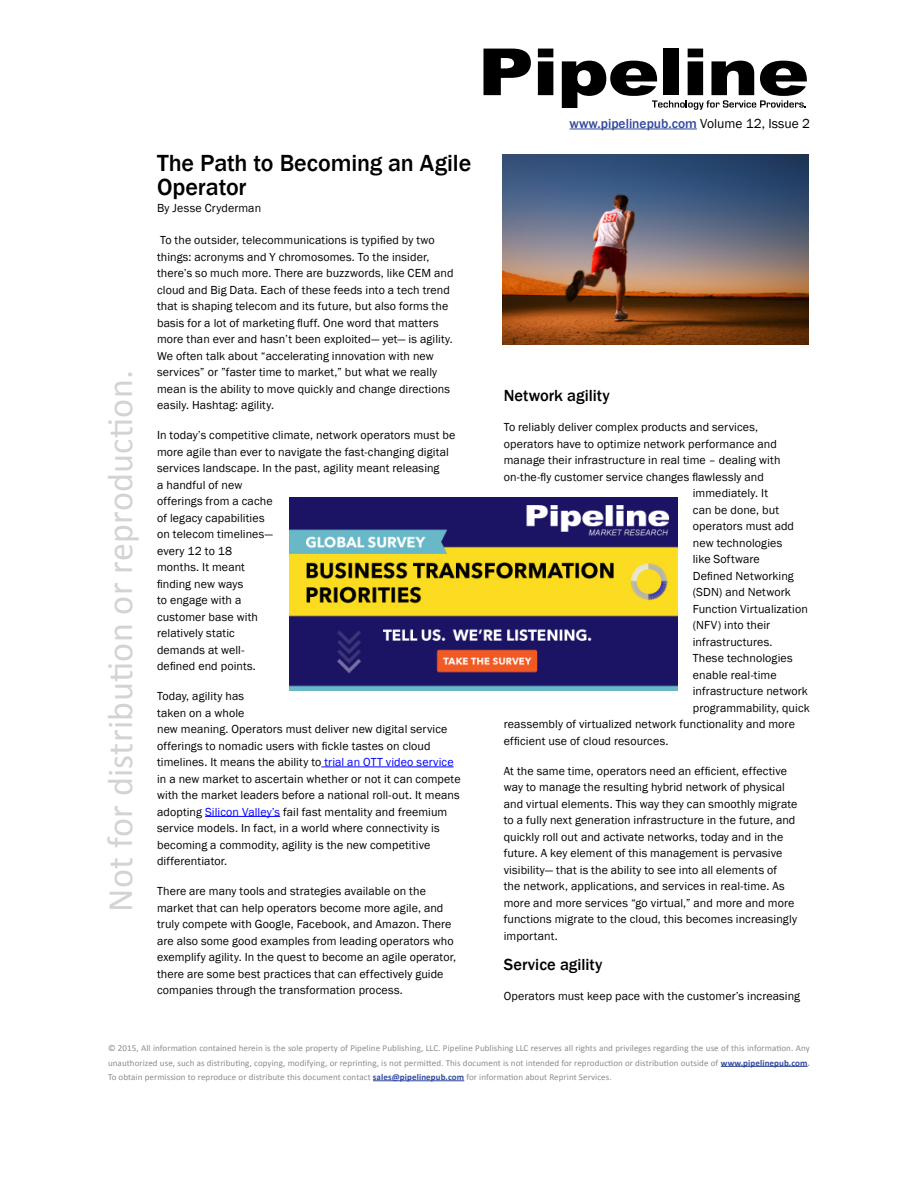
<style>
.page{position:relative;width:918px;height:1188px;background:#fff}
.page>*{position:absolute;margin:0;border:0;box-sizing:border-box;transform-origin:0 0}
.t1{font:36px "Calibri";letter-spacing:.01em;color:#d1d3d4}
.t2{font:500 24px/24px "Franklin Gothic";letter-spacing:-.005em;color:#000}
.t3{font:500 16.5px "Franklin Gothic";color:#000}
.t4{font:500 13.5px "Franklin Gothic";color:#32499e}
.t5{font:12px/16.5px "Franklin Gothic";letter-spacing:.01em;color:#000}
.t6{font:9px/14.4px "Calibri";letter-spacing:.01em;color:#8a8c8e;text-align:justify}
.s1{color:#00f}
.s2{font-weight:400;color:#000}
.s3{font-weight:700;color:#32499e}
.s4{font-weight:700}
</style>
<div class="page">
<svg style="left:484px;top:49px;width:47px;height:46px"></svg>
<svg style="left:538px;top:49px;width:15px;height:46px"></svg>
<svg style="left:562px;top:49px;width:245px;height:61px"></svg>
<hr style="left:721px;top:1066px;width:87px;height:1px;background:#32499e">
<hr style="left:373px;top:1080px;width:91px;height:1px;background:#32499e">
<hr style="left:570px;top:129px;width:127px;height:1px;background:#32499e">
<hr style="left:321px;top:767px;width:133px;height:1px;background:#00f">
<hr style="left:205px;top:816px;width:75px;height:1px;background:#00f">
<img style="left:502px;top:154px;width:307px;height:190px">
<img style="left:289px;top:497px;width:389px;height:194px">
<h1 class="t1" style="left:98px;top:912px;width:543px;rotate:-90deg">Not for distribution or reproduction.</h1>
<h2 class="t2" style="left:157px;top:152px;width:316px">The Path to Becoming an Agile<br>Operator</h2>
<p class="t5" style="left:157px;top:200px;width:106px">By Jesse Cryderman</p>
<p class="t5" style="left:157px;top:232px;width:298px">To the outsider, telecommunications is typified by two things: acronyms and Y chromosomes. To the insider, there’s so much more. There are buzzwords, like CEM and cloud and Big Data. Each of these feeds into a tech trend that is shaping telecom and its future, but also forms the basis for a lot of marketing fluff. One word that matters more than ever and hasn’t been exploited— yet— is agility.<br>We often talk about “accelerating innovation with new services” or ”faster time to market,” but what we really mean is the ability to move quickly and change directions easily. Hashtag: agility.</p>
<p class="t5" style="left:157px;top:427px;width:300px">In today’s competitive climate, network operators must be more agile than ever to navigate the fast-changing digital services landscape. In the past, agility meant releasing<br>a handful of new<br>offerings from a cache<br>of legacy capabilities<br>on telecom timelines—<br>every 12 to 18<br>months. It meant<br>finding new ways<br>to engage with a<br>customer base with<br>relatively static<br>demands at well-<br>defined end points.</p>
<p class="t5" style="left:157px;top:688px;width:305px">Today, agility has<br>taken on a whole<br>new meaning. Operators must deliver new digital service offerings to nomadic users with fickle tastes on cloud timelines. It means the ability to <span class="s1">trial an OTT video service </span>in a new market to ascertain whether or not it can compete with the market leaders before a national roll-out. It means adopting <span class="s1">Silicon Valley’s</span> fail fast mentality and freemium service models. In fact, in a world where connectivity is becoming a commodity, agility is the new competitive differentiator.</p>
<p class="t5" style="left:157px;top:883px;width:301px">There are many tools and strategies available on the market that can help operators become more agile, and truly compete with Google, Facebook, and Amazon. There are also some good examples from leading operators who exemplify agility. In the quest to become an agile operator, there are some best practices that can effectively guide companies through the transformation process.</p>
<p class="t4" style="left:570px;top:115px;width:242px">www.pipelinepub.com <span class="s2">Volume 12, Issue 2</span></p>
<h3 class="t3" style="left:504px;top:385px;width:107px">Network agility</h3>
<p class="t5" style="left:504px;top:419px;width:256px">To reliably deliver complex products and services,</p>
<p class="t5" style="left:504px;top:436px;width:275px">operators have to optimize network performance and</p>
<p class="t5" style="left:504px;top:452px;width:278px">manage their infrastructure in real time – dealing with</p>
<p class="t5" style="left:504px;top:469px;width:262px">on-the-fly customer service changes flawlessly and</p>
<p class="t5" style="left:693px;top:485px;width:77px">immediately. It</p>
<p class="t5" style="left:693px;top:502px;width:88px">can be done, but</p>
<p class="t5" style="left:693px;top:518px;width:103px">operators must add</p>
<p class="t5" style="left:693px;top:535px;width:91px">new technologies</p>
<p class="t5" style="left:693px;top:551px;width:68px">like Software</p>
<p class="t5" style="left:693px;top:568px;width:102px">Defined Networking</p>
<p class="t5" style="left:693px;top:584px;width:99px">(SDN) and Network</p>
<p class="t5" style="left:693px;top:601px;width:116px">Function Virtualization</p>
<p class="t5" style="left:693px;top:617px;width:79px">(NFV) into their</p>
<p class="t5" style="left:693px;top:634px;width:81px">infrastructures.</p>
<p class="t5" style="left:693px;top:650px;width:101px">These technologies</p>
<p class="t5" style="left:693px;top:667px;width:85px">enable real-time</p>
<p class="t5" style="left:693px;top:683px;width:117px">infrastructure network</p>
<p class="t5" style="left:693px;top:700px;width:118px">programmability, quick</p>
<p class="t5" style="left:504px;top:716px;width:293px">reassembly of virtualized network functionality and more</p>
<p class="t5" style="left:504px;top:733px;width:166px">efficient use of cloud resources.</p>
<p class="t5" style="left:504px;top:763px;width:295px">At the same time, operators need an efficient, effective way to manage the resulting hybrid network of physical and virtual elements. This way they can smoothly migrate to a fully next generation infrastructure in the future, and quickly roll out and activate networks, today and in the future. A key element of this management is pervasive visibility— that is the ability to see into all elements of<br>the network, applications, and services in real-time. As more and more services “go virtual,” and more and more functions migrate to the cloud, this becomes increasingly important.</p>
<h3 class="t3" style="left:504px;top:954px;width:100px">Service agility</h3>
<p class="t5" style="left:504px;top:988px;width:298px">Operators must keep pace with the customer’s increasing</p>
<p class="t6" style="left:108px;top:1041px;width:704px">© 2015, All information contained herein is the sole property of Pipeline Publishing, LLC. Pipeline Publishing LLC reserves all rights and privileges regarding the use of this information. Any unauthorized use, such as distributing, copying, modifying, or reprinting, is not permitted. This document is not intended for reproduction or distribution outside of <span class="s3">www.pipelinepub.com</span><span class="s4">.<br></span>To obtain permission to reproduce or distribute this document contact <span class="s3">sales@pipelinepub.com</span> for information about Reprint Services.</p>
</div>
